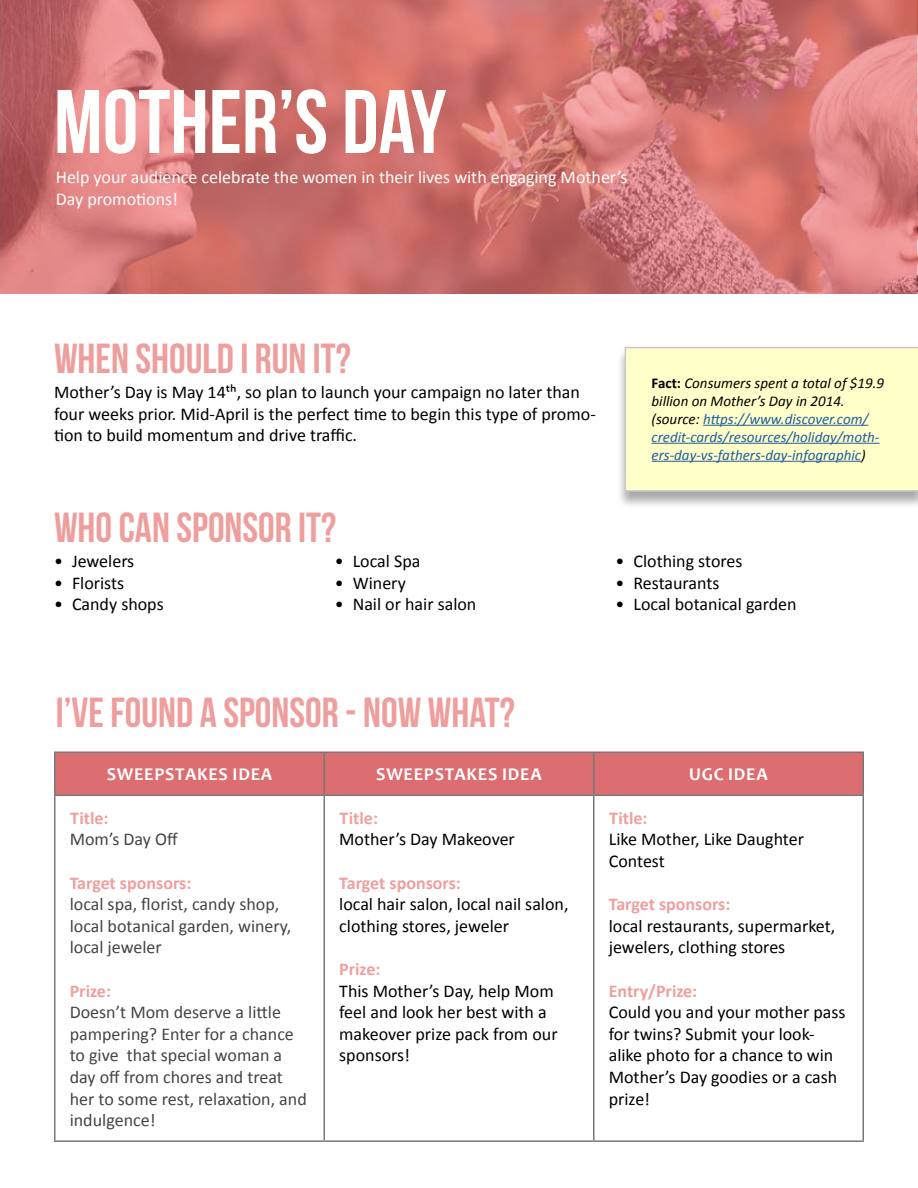
<style>
.page{position:relative;width:918px;height:1188px;background:#fff}
.page>*{position:absolute;margin:0;border:0;box-sizing:border-box;transform-origin:0 0}
.t1{font:90px "Bebas Neue";color:#fffffe}
.t2{font:42px "Bebas Neue";color:#ee9f9d}
.t3{font:18px/21.6px "Calibri";color:#000}
.t4{font:18px/21.6px "Calibri";color:#444}
.t5{font:700 18px "Calibri";color:#ee9f9e}
.t6{font:18px/21.6px "Calibri";color:#fffffe}
.t7{font:700 18px "Candara";letter-spacing:.04em;color:#fff}
.t8{font:italic 15px/18px "Calibri";color:#215e9e}
.s1{font-weight:700;font-style:normal;color:#000}
.s2{color:#000}
</style>
<div class="page">
<svg style="left:2px;top:0;width:916px;height:293px;background:#cf7472"></svg>
<div style="left:616px;top:348px;width:302px;height:161px;background:#000;opacity:.33"></div>
<div style="left:625px;top:347px;width:293px;height:145px;background:#ffffca"></div>
<hr style="left:703px;top:425px;width:165px;height:1px;background:#215e9e">
<hr style="left:652px;top:443px;width:228px;height:1px;background:#215e9e">
<hr style="left:652px;top:461px;width:209px;height:1px;background:#215e9e">
<div style="left:56px;top:753px;width:806px;height:42px;background:#dc6e71"></div>
<hr style="left:54px;top:752px;width:270px;height:1px;background:#787878">
<hr style="left:324px;top:752px;width:270px;height:1px;background:#787878">
<hr style="left:594px;top:752px;width:270px;height:1px;background:#787878">
<hr style="left:54px;top:796px;width:2px;height:344px;background:#787878">
<hr style="left:862px;top:796px;width:2px;height:344px;background:#787878">
<hr style="left:54px;top:1140px;width:270px;height:2px;background:#787878">
<hr style="left:594px;top:1140px;width:270px;height:2px;background:#787878">
<hr style="left:324px;top:796px;width:1px;height:344px;background:#787878">
<hr style="left:593px;top:796px;width:1px;height:344px;background:#787878">
<hr style="left:324px;top:1140px;width:270px;height:2px;background:#787878">
<hr style="left:54px;top:753px;width:2px;height:42px;background:#787878">
<hr style="left:862px;top:753px;width:2px;height:42px;background:#787878">
<hr style="left:54px;top:795px;width:270px;height:1px;background:#787878">
<hr style="left:594px;top:795px;width:270px;height:1px;background:#787878">
<hr style="left:324px;top:753px;width:1px;height:42px;background:#787878">
<hr style="left:593px;top:753px;width:1px;height:42px;background:#787878">
<hr style="left:324px;top:795px;width:270px;height:1px;background:#787878">
<h1 class="t1" style="left:54px;top:73px;width:394px">MOTHER’S DAY</h1>
<p class="t6" style="left:56px;top:167px;width:573px">Help your audience celebrate the women in their lives with engaging Mother’s<br>Day promotions!</p>
<h2 class="t2" style="left:54px;top:335px;width:298px">WHEN SHOULD I RUN IT?</h2>
<p class="t3" style="left:54px;top:381px;width:543px">Mother’s Day is May 14th, so plan to launch your campaign no later than four weeks prior. Mid-April is the perfect time to begin this type of promo&shy;tion to build momentum and drive traffic.</p>
<p class="t8" style="left:652px;top:373px;width:234px"><span class="s1">Fact:</span> <span class="s2">Consumers spent a total of $19.9 billion on Mother’s Day in 2014. (source:</span> https://www.discover.com/ credit-cards/resources/holiday/moth&shy;ers-day-vs-fathers-day-infographic<span class="s2">)</span></p>
<h2 class="t2" style="left:54px;top:504px;width:284px">WHO CAN SPONSOR IT?</h2>
<p class="t3" style="left:54px;top:550px;width:82px">• Jewelers</p>
<p class="t3" style="left:54px;top:572px;width:72px">• Florists</p>
<p class="t3" style="left:54px;top:593px;width:111px">• Candy shops</p>
<p class="t3" style="left:335px;top:550px;width:87px">• Local Spa</p>
<p class="t3" style="left:335px;top:572px;width:73px">• Winery</p>
<p class="t3" style="left:335px;top:593px;width:143px">• Nail or hair salon</p>
<h2 class="t2" style="left:56px;top:689px;width:461px">I’VE FOUND A SPONSOR - NOW WHAT?</h2>
<p class="t3" style="left:615px;top:550px;width:129px">• Clothing stores</p>
<p class="t3" style="left:615px;top:572px;width:106px">• Restaurants</p>
<p class="t3" style="left:615px;top:593px;width:183px">• Local botanical garden</p>
<p class="t7" style="left:107px;top:763px;width:167px">SWEEPSTAKES IDEA</p>
<p class="t7" style="left:376px;top:763px;width:167px">SWEEPSTAKES IDEA</p>
<p class="t7" style="left:689px;top:763px;width:80px">UGC IDEA</p>
<p class="t5" style="left:70px;top:806px;width:40px">Title:</p>
<p class="t4" style="left:70px;top:829px;width:109px">Mom’s Day Off</p>
<p class="t5" style="left:70px;top:871px;width:123px">Target sponsors:</p>
<p class="t4" style="left:70px;top:893px;width:223px">local spa, florist, candy shop, local botanical garden, winery, local jeweler</p>
<p class="t5" style="left:70px;top:979px;width:43px">Prize:</p>
<p class="t4" style="left:70px;top:1001px;width:239px">Doesn’t Mom deserve a little pampering? Enter for a chance to give that special woman a day off from chores and treat her to some rest, relaxation, and indulgence!</p>
<p class="t5" style="left:340px;top:806px;width:40px">Title:</p>
<p class="t3" style="left:339px;top:829px;width:177px">Mother’s Day Makeover</p>
<p class="t5" style="left:339px;top:871px;width:123px">Target sponsors:</p>
<p class="t3" style="left:339px;top:893px;width:231px">local hair salon, local nail salon, clothing stores, jeweler</p>
<p class="t5" style="left:339px;top:958px;width:43px">Prize:</p>
<p class="t3" style="left:339px;top:980px;width:220px">This Mother’s Day, help Mom feel and look her best with a makeover prize pack from our sponsors!</p>
<p class="t5" style="left:609px;top:806px;width:40px">Title:</p>
<p class="t3" style="left:609px;top:829px;width:197px">Like Mother, Like Daughter<br>Contest</p>
<p class="t5" style="left:609px;top:893px;width:123px">Target sponsors:</p>
<p class="t3" style="left:609px;top:915px;width:228px">local restaurants, supermarket, jewelers, clothing stores</p>
<p class="t5" style="left:609px;top:979px;width:90px">Entry/Prize:</p>
<p class="t3" style="left:609px;top:1001px;width:238px">Could you and your mother pass for twins? Submit your look&shy;alike photo for a chance to win<br>Mother’s Day goodies or a cash prize!</p>
</div>
